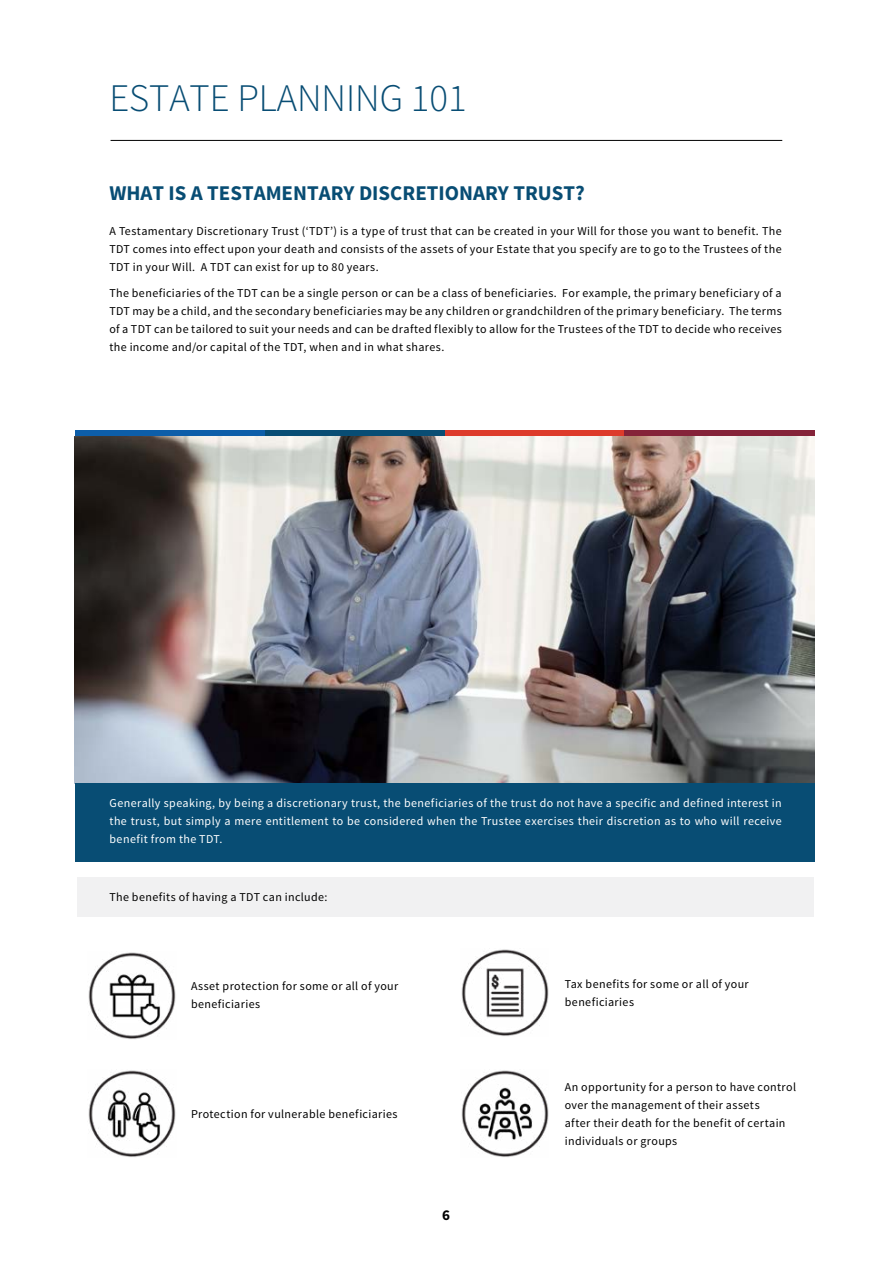
<style>
.page{position:relative;width:893px;height:1263px;background:#fff}
.page>*{position:absolute;margin:0;border:0;box-sizing:border-box;transform-origin:0 0}
.t1{font:300 39px "Source Sans Pro";color:#084d74}
.t2{font:700 21px "Source Sans Pro";color:#084d74}
.t3{font:700 15px "Source Sans Pro";color:#000}
.t4{font:12px/18px "Source Sans Pro";letter-spacing:.03em;color:#000}
.t5{font:12px/18px "Source Sans Pro";letter-spacing:.03em;color:#fff;text-align:justify}
</style>
<div class="page">
<div style="left:77px;top:877px;width:737px;height:40px;background:#f1f1f2"></div>
<hr style="left:111px;top:140px;width:671px;height:1px;background:#000">
<img style="left:461px;top:1070px;width:88px;height:87px">
<img style="left:461px;top:949px;width:88px;height:87px">
<img style="left:88px;top:952px;width:88px;height:87px">
<img style="left:88px;top:1070px;width:88px;height:87px">
<img style="left:74px;top:436px;width:740px;height:347px">
<div style="left:75px;top:783px;width:739px;height:79px;background:#084d74"></div>
<div style="left:75px;top:430px;width:190px;height:6px;background:#0d5ea9"></div>
<div style="left:265px;top:430px;width:180px;height:6px;background:#084d74"></div>
<div style="left:445px;top:430px;width:180px;height:6px;background:#dd3b2b"></div>
<div style="left:625px;top:430px;width:190px;height:6px;background:#852339"></div>
<h1 class="t1" style="left:109px;top:75px;width:359px">ESTATE PLANNING 101</h1>
<h2 class="t2" style="left:109px;top:179px;width:477px">WHAT IS A TESTAMENTARY DISCRETIONARY TRUST?</h2>
<p class="t4" style="left:109px;top:222px;width:674px;text-align:justify">A Testamentary Discretionary Trust (‘TDT’) is a type of trust that can be created in your Will for those you want to benefit. The TDT comes into effect upon your death and consists of the assets of your Estate that you specify are to go to the Trustees of the TDT in your Will. A TDT can exist for up to 80 years.</p>
<p class="t4" style="left:109px;top:285px;width:674px;text-align:justify">The beneficiaries of the TDT can be a single person or can be a class of beneficiaries. For example, the primary beneficiary of a TDT may be a child, and the secondary beneficiaries may be any children or grandchildren of the primary beneficiary. The terms of a TDT can be tailored to suit your needs and can be drafted flexibly to allow for the Trustees of the TDT to decide who receives the income and/or capital of the TDT, when and in what shares.</p>
<p class="t5" style="left:110px;top:795px;width:674px">Generally speaking, by being a discretionary trust, the beneficiaries of the trust do not have a specific and defined interest in the trust, but simply a mere entitlement to be considered when the Trustee exercises their discretion as to who will receive benefit from the TDT.</p>
<p class="t4" style="left:109px;top:888px;width:220px">The benefits of having a TDT can include:</p>
<p class="t4" style="left:191px;top:977px;width:209px">Asset protection for some or all of your beneficiaries</p>
<p class="t4" style="left:191px;top:1105px;width:208px">Protection for vulnerable beneficiaries</p>
<p class="t3" style="left:442px;top:1205px;width:9px">6</p>
<p class="t4" style="left:565px;top:975px;width:185px">Tax benefits for some or all of your beneficiaries</p>
<p class="t4" style="left:565px;top:1078px;width:233px">An opportunity for a person to have control over the management of their assets<br>after their death for the benefit of certain individuals or groups</p>
</div>
